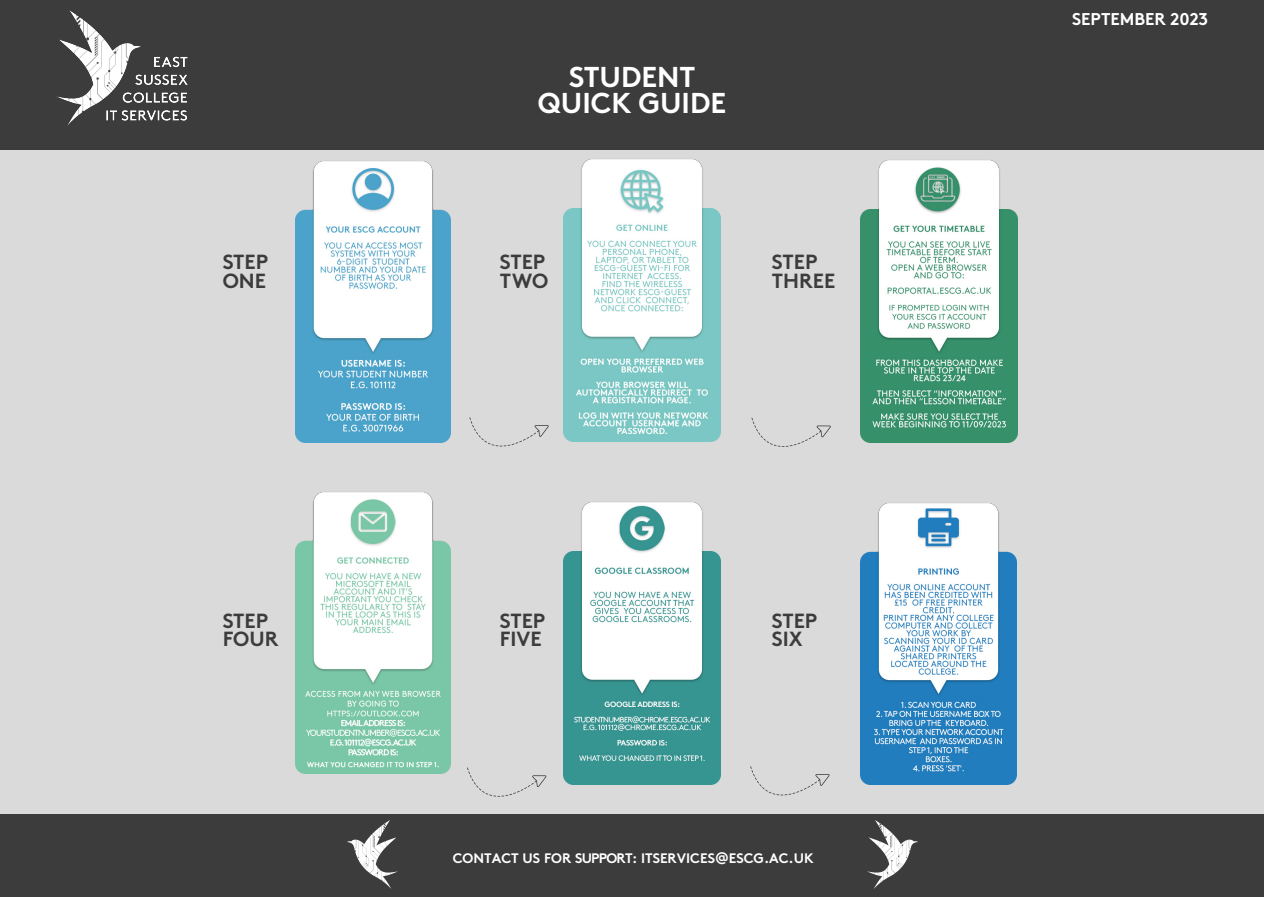
<style>
.page{position:relative;width:1264px;height:897px;background:#fff}
.page>*{position:absolute;margin:0;border:0;box-sizing:border-box;transform-origin:0 0}
.t1{font:700 28.65px/26px "Brown";color:#fff;text-align:center}
.t2{font:700 20.4px/18.5px "Brown";color:#3c3c3c}
.t3{font:700 17.1px "Brown";color:#fff}
.t4{font:700 13.8px "Brown";color:#fff}
</style>
<div class="page">
<div style="left:0;top:0;width:1264px;height:896px;background:#dbdada"></div>
<div style="left:0;top:0;width:1264px;height:150px;background:#3c3c3c"></div>
<img style="left:564px;top:159px;width:156px;height:282px">
<svg style="left:469px;top:417px;width:80px;height:29px"></svg>
<img style="left:57px;top:11px;width:131px;height:115px">
<img style="left:295px;top:492px;width:156px;height:281px">
<svg style="left:750px;top:766px;width:80px;height:29px"></svg>
<svg style="left:467px;top:767px;width:79px;height:29px"></svg>
<svg style="left:751px;top:417px;width:80px;height:30px"></svg>
<img style="left:564px;top:502px;width:156px;height:282px">
<img style="left:861px;top:503px;width:156px;height:281px">
<div style="left:0;top:814px;width:1264px;height:82px;background:#3c3c3c"></div>
<img style="left:867px;top:820px;width:51px;height:68px">
<img style="left:347px;top:820px;width:51px;height:68px">
<img style="left:861px;top:160px;width:156px;height:282px">
<img style="left:295px;top:161px;width:155px;height:281px">
<p class="t2" style="left:223px;top:250px;width:47px">STEP<br>ONE</p>
<h1 class="t1" style="left:538px;top:61px;width:190px">STUDENT<br>QUICK GUIDE</h1>
<p class="t2" style="left:500px;top:250px;width:50px">STEP<br>TWO</p>
<p class="t2" style="left:772px;top:250px;width:65px">STEP<br>THREE</p>
<p class="t2" style="left:223px;top:609px;width:57px">STEP<br>FOUR</p>
<p class="t2" style="left:500px;top:609px;width:47px">STEP<br>FIVE</p>
<p class="t2" style="left:772px;top:609px;width:47px">STEP<br>SIX</p>
<p class="t4" style="left:453px;top:846px;width:362px">CONTACT US FOR SUPPORT: ITSERVICES@ESCG.AC.UK</p>
<p class="t3" style="left:1072px;top:5px;width:138px">SEPTEMBER 2023</p>
</div>
